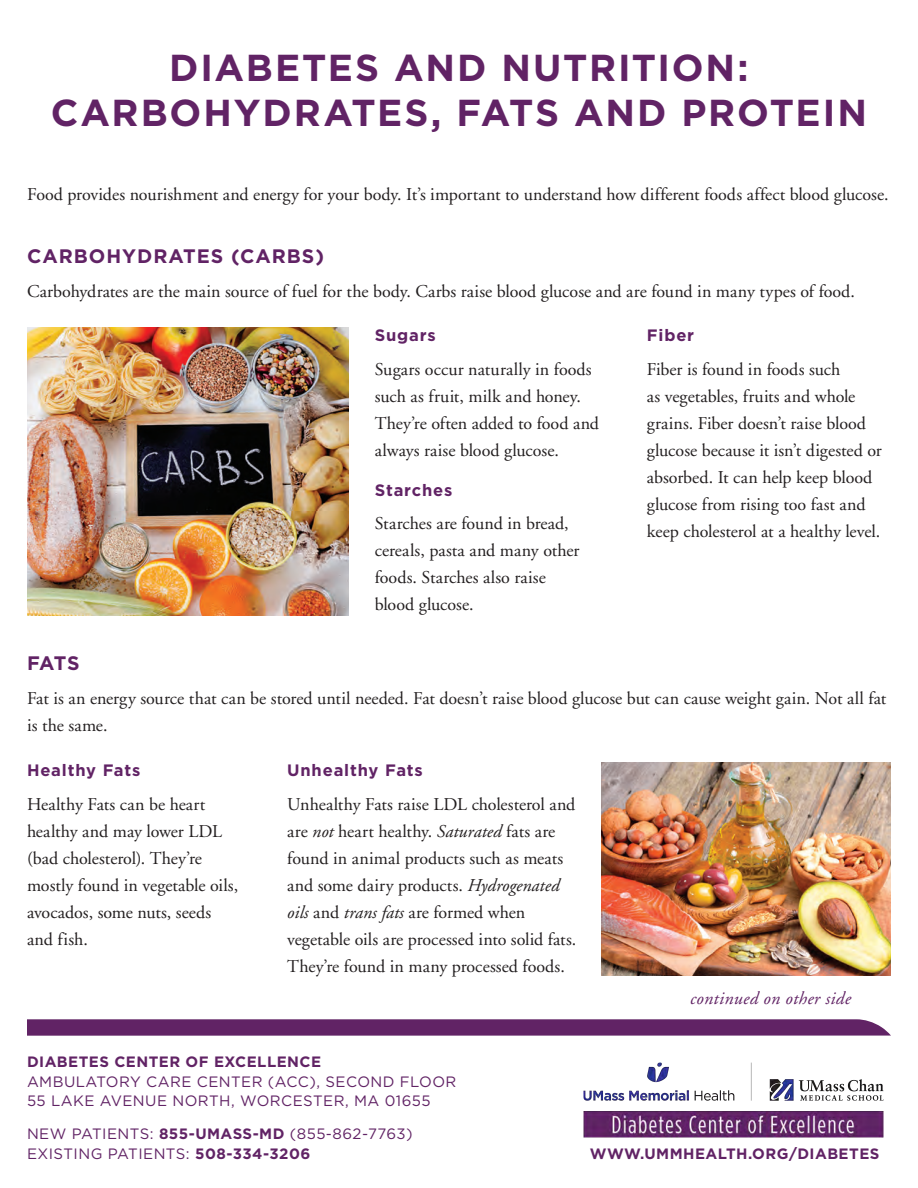
<style>
.page{position:relative;width:918px;height:1188px;background:#fff}
.page>*{position:absolute;margin:0;border:0;box-sizing:border-box;transform-origin:0 0}
.t1{font:700 37.5px/45px "Gotham";letter-spacing:.045em;color:#612365;text-align:center}
.t2{font:700 19.5px "Gotham";letter-spacing:.05em;color:#612365}
.t3{font:18px/27px "Adobe Garamond";color:#231f20}
.t4{font:italic 18px "Adobe Garamond";letter-spacing:.02em;color:#612365}
.t5{font:700 16.5px "Gotham";letter-spacing:.05em;color:#612365}
.t6{font:15px/19.5px "Gotham";letter-spacing:.03em;color:#612365}
.t7{font:700 15px "Gotham";letter-spacing:.03em;color:#612365}
.s1{font-style:italic}
.s2{font-weight:700}
</style>
<div class="page">
<svg style="left:27px;top:1019px;width:864px;height:17px;background:#692e6c"></svg>
<img style="left:602px;top:763px;width:289px;height:213px">
<img style="left:27px;top:328px;width:322px;height:288px">
<img style="left:583px;top:1062px;width:301px;height:76px">
<h1 class="t1" style="left:51px;top:45px;width:818px">DIABETES AND NUTRITION:<br>CARBOHYDRATES, FATS AND PROTEIN</h1>
<p class="t3" style="left:27px;top:182px;width:863px">Food provides nourishment and energy for your body. It’s important to understand how different foods affect blood glucose.</p>
<p class="t2" style="left:27px;top:243px;width:299px">CARBOHYDRATES (CARBS)</p>
<p class="t3" style="left:27px;top:278px;width:830px">Carbohydrates are the main source of fuel for the body. Carbs raise blood glucose and are found in many types of food.</p>
<p class="t5" style="left:375px;top:324px;width:63px">Sugars</p>
<p class="t3" style="left:375px;top:356px;width:226px">Sugars occur naturally in foods such as fruit, milk and honey.<br>They’re often added to food and always raise blood glucose.</p>
<p class="t5" style="left:375px;top:479px;width:79px">Starches</p>
<p class="t3" style="left:375px;top:511px;width:206px">Starches are found in bread, cereals, pasta and many other foods. Starches also raise blood glucose.</p>
<p class="t5" style="left:647px;top:324px;width:49px">Fiber</p>
<p class="t3" style="left:647px;top:356px;width:236px">Fiber is found in foods such<br>as vegetables, fruits and whole grains. Fiber doesn’t raise blood glucose because it isn’t digested or absorbed. It can help keep blood glucose from rising too fast and keep cholesterol at a healthy level.</p>
<p class="t2" style="left:27px;top:650px;width:54px">FATS</p>
<p class="t3" style="left:27px;top:685px;width:861px">Fat is an energy source that can be stored until needed. Fat doesn’t raise blood glucose but can cause weight gain. Not all fat is the same.</p>
<p class="t5" style="left:27px;top:759px;width:115px">Healthy Fats</p>
<p class="t3" style="left:27px;top:791px;width:213px">Healthy Fats can be heart healthy and may lower LDL (bad cholesterol). They’re mostly found in vegetable oils, avocados, some nuts, seeds and fish.</p>
<p class="t5" style="left:287px;top:759px;width:137px">Unhealthy Fats</p>
<p class="t3" style="left:287px;top:791px;width:291px">Unhealthy Fats raise LDL cholesterol and are <span class="s1">not</span> heart healthy. <span class="s1">Saturated</span> fats are found in animal products such as meats and some dairy products. <span class="s1">Hydrogenated oils</span> and <span class="s1">trans fats</span> are formed when vegetable oils are processed into solid fats.<br>They’re found in many processed foods.</p>
<p class="t7" style="left:27px;top:1052px;width:296px">DIABETES CENTER OF EXCELLENCE</p>
<p class="t6" style="left:27px;top:1071px;width:431px">AMBULATORY CARE CENTER (ACC), SECOND FLOOR<br>55 LAKE AVENUE NORTH, WORCESTER, MA 01655</p>
<p class="t6" style="left:27px;top:1124px;width:387px">NEW PATIENTS: <span class="s2">855-UMASS-MD</span> (855-862-7763)<br>EXISTING PATIENTS: <span class="s2">508-334-3206</span></p>
<p class="t4" style="left:690px;top:989px;width:162px">continued on other side</p>
<p class="t7" style="left:590px;top:1144px;width:291px">WWW.UMMHEALTH.ORG/DIABETES</p>
</div>
